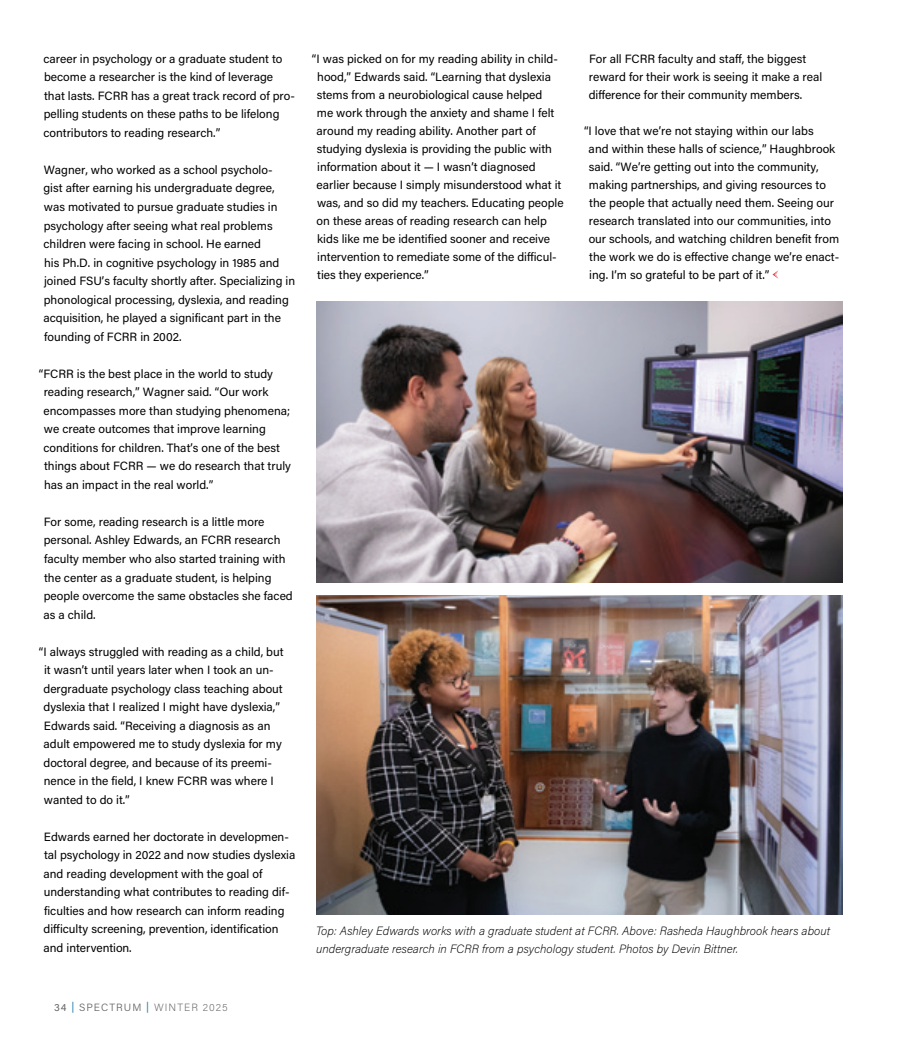
<style>
.page{position:relative;width:918px;height:1053px;background:#fff}
.page>*{position:absolute;margin:0;border:0;box-sizing:border-box;transform-origin:0 0}
.t1{font:12px/18.6px "Acumin Pro";color:#000}
.t2{font:italic 200 12px/18px "Acumin Pro";color:#000}
.t3{font:200 10.5px "Acumin Pro";letter-spacing:.1em;color:#636366}
.s1{font-weight:400}
.s2{font-weight:400;color:#1f7ead}
.s3{font-weight:300}
</style>
<div class="page">
<svg style="left:772px;top:270px;width:6px;height:9px"></svg>
<img style="left:316px;top:302px;width:526px;height:281px">
<img style="left:316px;top:595px;width:526px;height:319px">
<p class="t1" style="left:43px;top:49px;width:253px">career in psychology or a graduate student to become a researcher is the kind of leverage that lasts. FCRR has a great track record of pro&shy;pelling students on these paths to be lifelong contributors to reading research.”</p>
<p class="t1" style="left:43px;top:160px;width:253px">Wagner, who worked as a school psycholo-<br>gist after earning his undergraduate degree, was motivated to pursue graduate studies in psychology after seeing what real problems children were facing in school. He earned<br>his Ph.D. in cognitive psychology in 1985 and joined FSU’s faculty shortly after. Specializing in phonological processing, dyslexia, and reading acquisition, he played a significant part in the founding of FCRR in 2002.</p>
<p class="t1" style="left:43px;top:364px;width:249px;text-indent:-5px">“FCRR is the best place in the world to study reading research,” Wagner said. “Our work encompasses more than studying phenomena; we create outcomes that improve learning conditions for children. That’s one of the best things about FCRR — we do research that truly has an impact in the real world.”</p>
<p class="t1" style="left:43px;top:512px;width:251px">For some, reading research is a little more personal. Ashley Edwards, an FCRR research faculty member who also started training with the center as a graduate student, is helping people overcome the same obstacles she faced as a child.</p>
<p class="t1" style="left:43px;top:642px;width:242px;text-indent:-5px">“I always struggled with reading as a child, but it wasn’t until years later when I took an un&shy;dergraduate psychology class teaching about dyslexia that I realized I might have dyslexia,” Edwards said. “Receiving a diagnosis as an adult empowered me to study dyslexia for my doctoral degree, and because of its preemi&shy;nence in the field, I knew FCRR was where I wanted to do it.”</p>
<p class="t1" style="left:43px;top:827px;width:253px">Edwards earned her doctorate in developmen&shy;tal psychology in 2022 and now studies dyslexia and reading development with the goal of understanding what contributes to reading dif&shy;ficulties and how research can inform reading difficulty screening, prevention, identification and intervention.</p>
<p class="t1" style="left:317px;top:49px;width:249px;line-height:18px;text-indent:-5px">“I was picked on for my reading ability in child&shy;hood,” Edwards said. “Learning that dyslexia stems from a neurobiological cause helped<br>me work through the anxiety and shame I felt around my reading ability. Another part of studying dyslexia is providing the public with information about it — I wasn’t diagnosed earlier because I simply misunderstood what it was, and so did my teachers. Educating people on these areas of reading research can help kids like me be identified sooner and receive intervention to remediate some of the difficul&shy;ties they experience.”</p>
<p class="t1" style="left:589px;top:49px;width:235px;line-height:18px">For all FCRR faculty and staff, the biggest reward for their work is seeing it make a real difference for their community members.</p>
<p class="t1" style="left:589px;top:121px;width:252px;line-height:18px;text-indent:-5px">“I love that we’re not staying within our labs<br>and within these halls of science,” Haughbrook said. “We’re getting out into the community, making partnerships, and giving resources to the people that actually need them. Seeing our research translated into our communities, into our schools, and watching children benefit from the work we do is effective change we’re enact&shy;ing. I’m so grateful to be part of it.”</p>
<p class="t2" style="left:316px;top:921px;width:515px">Top: Ashley Edwards works with a graduate student at FCRR. Above: Rasheda Haughbrook hears about undergraduate research in FCRR from a psychology student. Photos by Devin Bittner.</p>
<p class="t3" style="left:54px;top:1001px;width:175px"><span class="s1">34</span> <span class="s2">|</span> <span class="s3">SPECTRUM</span> <span class="s2">|</span> WINTER 2025</p>
</div>
